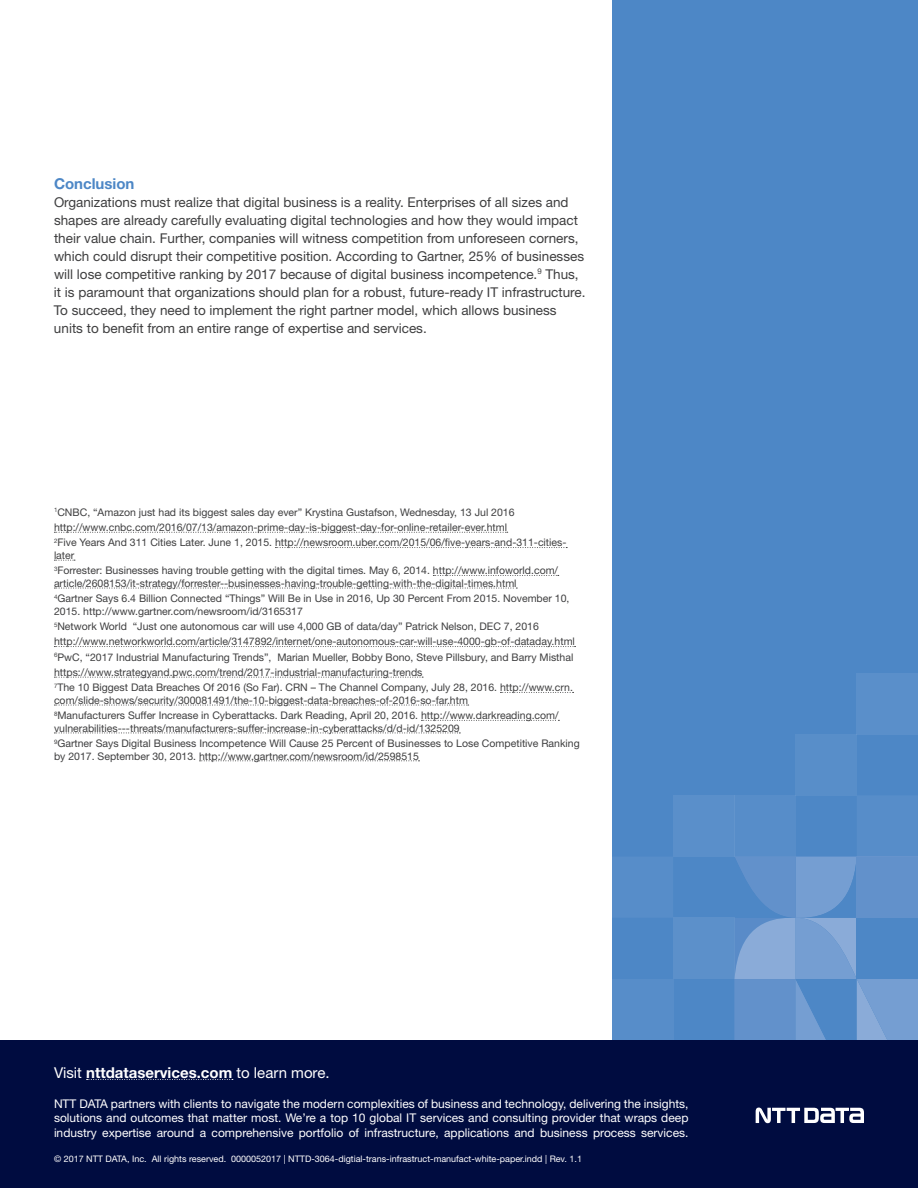
<style>
.page{position:relative;width:918px;height:1188px;background:#fff}
.page>*{position:absolute;margin:0;border:0;box-sizing:border-box;transform-origin:0 0}
.t1{font:700 15px "Helvetica Neue LT Std";color:#fff}
.t2{font:700 15px "Helvetica Neue LT Std";color:#4d87c6}
.t3{font:13.5px/18px "Helvetica Neue LT Std";color:#3e3e3f}
.t4{font:12px/14.4px "Helvetica Neue LT Std";color:#fff;text-align:justify}
.t5{font:10.5px/15.3px "Helvetica Neue LT Std";color:#3e3e3f}
.t6{font:9px "Helvetica Neue LT Std";color:#fff}
.s1{font-weight:400}
</style>
<div class="page">
<div style="left:612px;top:0;width:306px;height:1040px;background:#4d87c6"></div>
<div style="left:612px;top:979px;width:61px;height:61px;background:#578dc9"></div>
<div style="left:673px;top:918px;width:61px;height:61px;background:#5c90ca"></div>
<div style="left:673px;top:795px;width:61px;height:62px;background:#5a8fca"></div>
<svg style="left:734px;top:795px;width:184px;height:245px"></svg>
<div style="left:734px;top:795px;width:62px;height:62px;background:#578dc9"></div>
<div style="left:796px;top:734px;width:61px;height:61px;background:#588ec9"></div>
<div style="left:857px;top:673px;width:61px;height:61px;background:#5a8fca"></div>
<div style="left:0;top:1040px;width:918px;height:148px;background:#000c40"></div>
<svg style="left:756px;top:1108px;width:108px;height:15px"></svg>
<svg style="left:87px;top:1079px;width:146px;height:1px"></svg>
<svg style="left:54px;top:532px;width:454px;height:1px"></svg>
<svg style="left:275px;top:547px;width:292px;height:1px"></svg>
<svg style="left:54px;top:560px;width:21px;height:1px"></svg>
<svg style="left:433px;top:575px;width:126px;height:1px"></svg>
<svg style="left:54px;top:588px;width:463px;height:1px"></svg>
<svg style="left:54px;top:646px;width:522px;height:1px"></svg>
<svg style="left:54px;top:677px;width:369px;height:1px"></svg>
<svg style="left:500px;top:692px;width:74px;height:1px"></svg>
<svg style="left:54px;top:705px;width:415px;height:1px"></svg>
<svg style="left:421px;top:720px;width:138px;height:1px"></svg>
<svg style="left:54px;top:733px;width:406px;height:1px"></svg>
<svg style="left:200px;top:760px;width:220px;height:1px"></svg>
<h1 class="t2" style="left:54px;top:174px;width:82px">Conclusion</h1>
<p class="t3" style="left:54px;top:193px;width:533px">Organizations must realize that digital business is a reality. Enterprises of all sizes and shapes are already carefully evaluating digital technologies and how they would impact their value chain. Further, companies will witness competition from unforeseen corners, which could disrupt their competitive position. According to Gartner, 25% of businesses will lose competitive ranking by 2017 because of digital business incompetence.<sup>9</sup> Thus, it is paramount that organizations should plan for a robust, future-ready IT infrastructure.<br>To succeed, they need to implement the right partner model, which allows business units to benefit from an entire range of expertise and services.</p>
<p class="t5" style="left:54px;top:504px;width:514px"><sup>1</sup>CNBC, “Amazon just had its biggest sales day ever” Krystina Gustafson, Wednesday, 13 Jul 2016 http://www.cnbc.com/2016/07/13/amazon-prime-day-is-biggest-day-for-online-retailer-ever.html<br><sup>2</sup>Five Years And 311 Cities Later. June 1, 2015. http://newsroom.uber.com/2015/06/five-years-and-311-cities-</p>
<p class="t5" style="left:54px;top:548px;width:506px">later<br><sup>3</sup>Forrester: Businesses having trouble getting with the digital times. May 6, 2014. http://www.infoworld.com/</p>
<p class="t5" style="left:54px;top:575px;width:517px">article/2608153/it-strategy/forrester--businesses-having-trouble-getting-with-the-digital-times.html<br><sup>4</sup>Gartner Says 6.4 Billion Connected “Things” Will Be in Use in 2016, Up 30 Percent From 2015. November 10,</p>
<p class="t5" style="left:54px;top:603px;width:522px">2015. http://www.gartner.com/newsroom/id/3165317<br><sup>5</sup>Network World “Just one autonomous car will use 4,000 GB of data/day” Patrick Nelson, DEC 7, 2016 http://www.networkworld.com/article/3147892/internet/one-autonomous-car-will-use-4000-gb-of-dataday.html <sup>6</sup>PwC, “2017 Industrial Manufacturing Trends”, Marian Mueller, Bobby Bono, Steve Pillsbury, and Barry Misthal https://www.strategyand.pwc.com/trend/2017-industrial-manufacturing-trends<br><sup>7</sup>The 10 Biggest Data Breaches Of 2016 (So Far). CRN – The Channel Company, July 28, 2016. http://www.crn.</p>
<p class="t5" style="left:54px;top:692px;width:506px">com/slide-shows/security/300081491/the-10-biggest-data-breaches-of-2016-so-far.htm<br><sup>8</sup>Manufacturers Suffer Increase in Cyberattacks. Dark Reading, April 20, 2016. http://www.darkreading.com/</p>
<p class="t5" style="left:54px;top:720px;width:527px">vulnerabilities---threats/manufacturers-suffer-increase-in-cyberattacks/d/d-id/1325209<br><sup>9</sup>Gartner Says Digital Business Incompetence Will Cause 25 Percent of Businesses to Lose Competitive Ranking</p>
<p class="t5" style="left:54px;top:748px;width:366px">by 2017. September 30, 2013. http://www.gartner.com/newsroom/id/2598515</p>
<h1 class="t1" style="left:54px;top:1063px;width:277px"><span class="s1">Visit</span> nttdataservices.com <span class="s1">to learn more.</span></h1>
<p class="t4" style="left:54px;top:1096px;width:636px">NTT DATA partners with clients to navigate the modern complexities of business and technology, delivering the insights, solutions and outcomes that matter most. We’re a top 10 global IT services and consulting provider that wraps deep industry expertise around a comprehensive portfolio of infrastructure, applications and business process services.</p>
<p class="t6" style="left:54px;top:1153px;width:530px">© 2017 NTT DATA, Inc. All rights reserved. 0000052017 | NTTD-3064-digtial-trans-infrastruct-manufact-white-paper.indd | Rev. 1.1</p>
</div>
